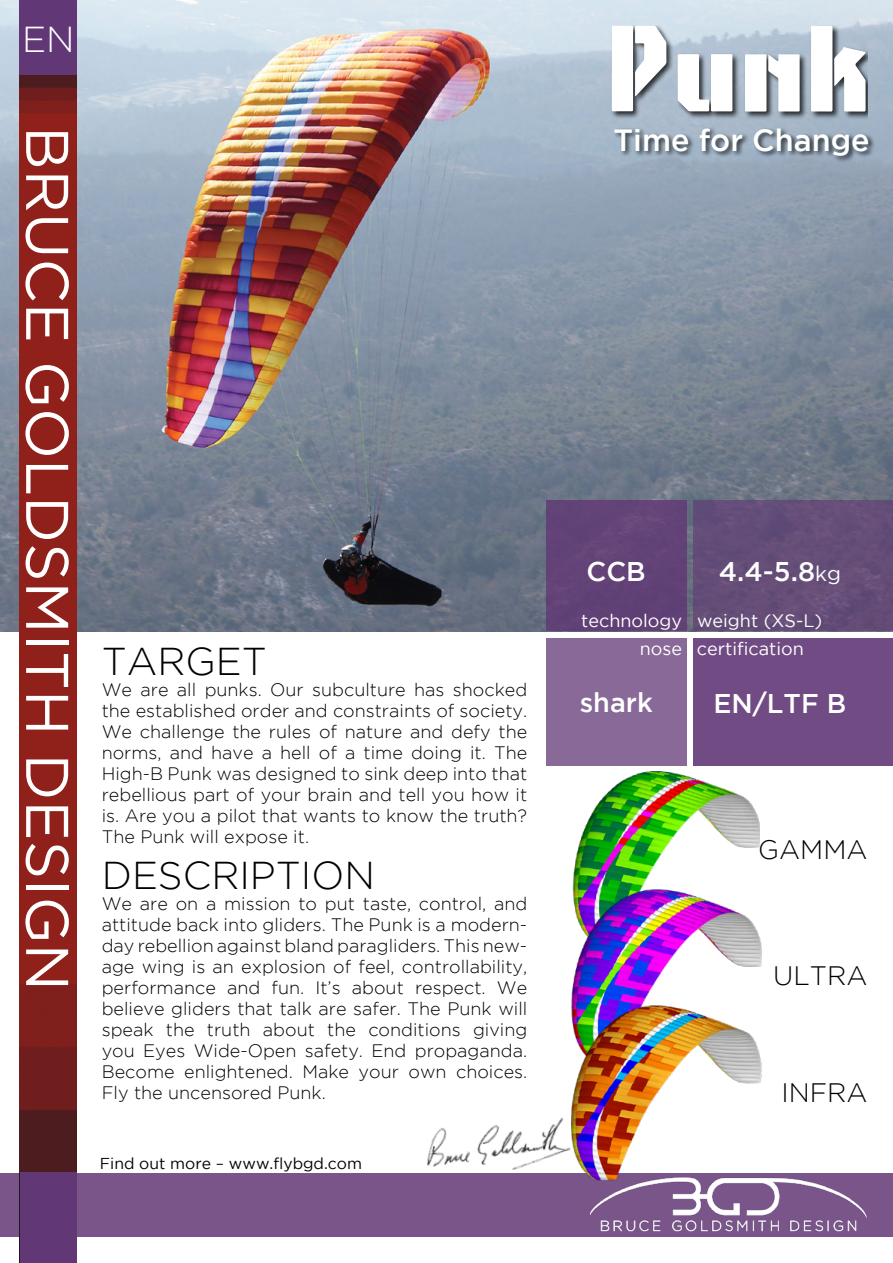
<style>
.page{position:relative;width:893px;height:1263px;background:#fff}
.page>*{position:absolute;margin:0;border:0;box-sizing:border-box;transform-origin:0 0}
.t1{font:60px "Gotham";color:#fff}
.t2{font:300 38.7px "Gotham";color:#000}
.t3{font:300 36px "Gotham";color:#fff}
.t4{font:500 30.6px "Gotham";color:#fff}
.t5{font:500 27px "Gotham";color:#fff}
.t6{font:300 26.7px "Gotham";color:#000}
.t7{font:300 18px/21px "Gotham";color:#000;text-align:justify}
.t8{font:18px "Gotham";color:#fff}
.t9{font:15.75px "Gotham";color:#000}
.s1{font-weight:400;font-size:21px}
</style>
<div class="page">
<div style="left:0;top:1173px;width:893px;height:64px;background:#79558a"></div>
<img style="left:0;top:0;width:893px;height:631px">
<img style="left:20px;top:74px;width:57px;height:1098px">
<div style="left:20px;top:0;width:57px;height:74px;background:#613775"></div>
<img style="left:590px;top:1178px;width:277px;height:54px">
<img style="left:427px;top:1125px;width:119px;height:45px">
<div style="left:693px;top:500px;width:200px;height:131px;background:#654d78"></div>
<div style="left:546px;top:638px;width:140px;height:127px;background:#886997"></div>
<div style="left:693px;top:638px;width:200px;height:127px;background:#714b83"></div>
<div style="left:546px;top:500px;width:140px;height:131px;background:#624277"></div>
<div style="left:20px;top:1172px;width:57px;height:91px;background:#613775"></div>
<img style="left:572px;top:771px;width:188px;height:119px">
<img style="left:571px;top:890px;width:191px;height:108px">
<img style="left:546px;top:998px;width:236px;height:196px">
<div style="left:610px;top:26px;width:257px;height:93px;background:#000;opacity:.75"></div>
<svg style="left:811px;top:26px;width:55px;height:86px"></svg>
<svg style="left:678px;top:54px;width:54px;height:57px"></svg>
<svg style="left:745px;top:54px;width:55px;height:58px"></svg>
<svg style="left:611px;top:26px;width:55px;height:85px"></svg>
<div style="left:613px;top:126px;width:263px;height:37px;background:#000;opacity:.75"></div>
<h3 class="t3" style="left:22px;top:19px;width:54px">EN</h3>
<h1 class="t1" style="left:81px;top:126px;width:866px;rotate:90deg">BRUCE GOLDSMITH DESIGN</h1>
<h2 class="t2" style="left:102px;top:640px;width:167px">TARGET</h2>
<p class="t7" style="left:102px;top:678px;width:427px">We are all punks. Our subculture has shocked the established order and constraints of society.<br>We challenge the rules of nature and defy the norms, and have a hell of a time doing it. The High-B Punk was designed to sink deep into that rebellious part of your brain and tell you how it is. Are you a pilot that wants to know the truth?<br>The Punk will expose it.</p>
<h2 class="t2" style="left:102px;top:854px;width:275px">DESCRIPTION</h2>
<p class="t7" style="left:102px;top:893px;width:427px">We are on a mission to put taste, control, and attitude back into gliders. The Punk is a modern&shy;day rebellion against bland paragliders. This new&shy;age wing is an explosion of feel, controllability, performance and fun. It’s about respect. We believe gliders that talk are safer. The Punk will speak the truth about the conditions giving you Eyes Wide-Open safety. End propaganda.<br>Become enlightened. Make your own choices.<br>Fly the uncensored Punk.</p>
<p class="t9" style="left:100px;top:1155px;width:264px">Find out more – www.flybgd.com</p>
<h3 class="t4" style="left:613px;top:122px;width:258px">Time for Change</h3>
<h3 class="t5" style="left:586px;top:556px;width:61px">CCB</h3>
<h3 class="t5" style="left:719px;top:556px;width:124px">4.4-5.8<span class="s1">kg</span></h3>
<p class="t8" style="left:581px;top:611px;width:102px">technology</p>
<p class="t8" style="left:697px;top:610px;width:127px">weight (XS-L)</p>
<p class="t8" style="left:640px;top:639px;width:166px">nose certification</p>
<h3 class="t5" style="left:580px;top:687px;width:74px">shark</h3>
<h3 class="t5" style="left:713px;top:688px;width:135px">EN/LTF B</h3>
<h3 class="t6" style="left:758px;top:835px;width:111px">GAMMA</h3>
<h3 class="t6" style="left:773px;top:961px;width:96px">ULTRA</h3>
<h3 class="t6" style="left:781px;top:1078px;width:88px">INFRA</h3>
</div>
